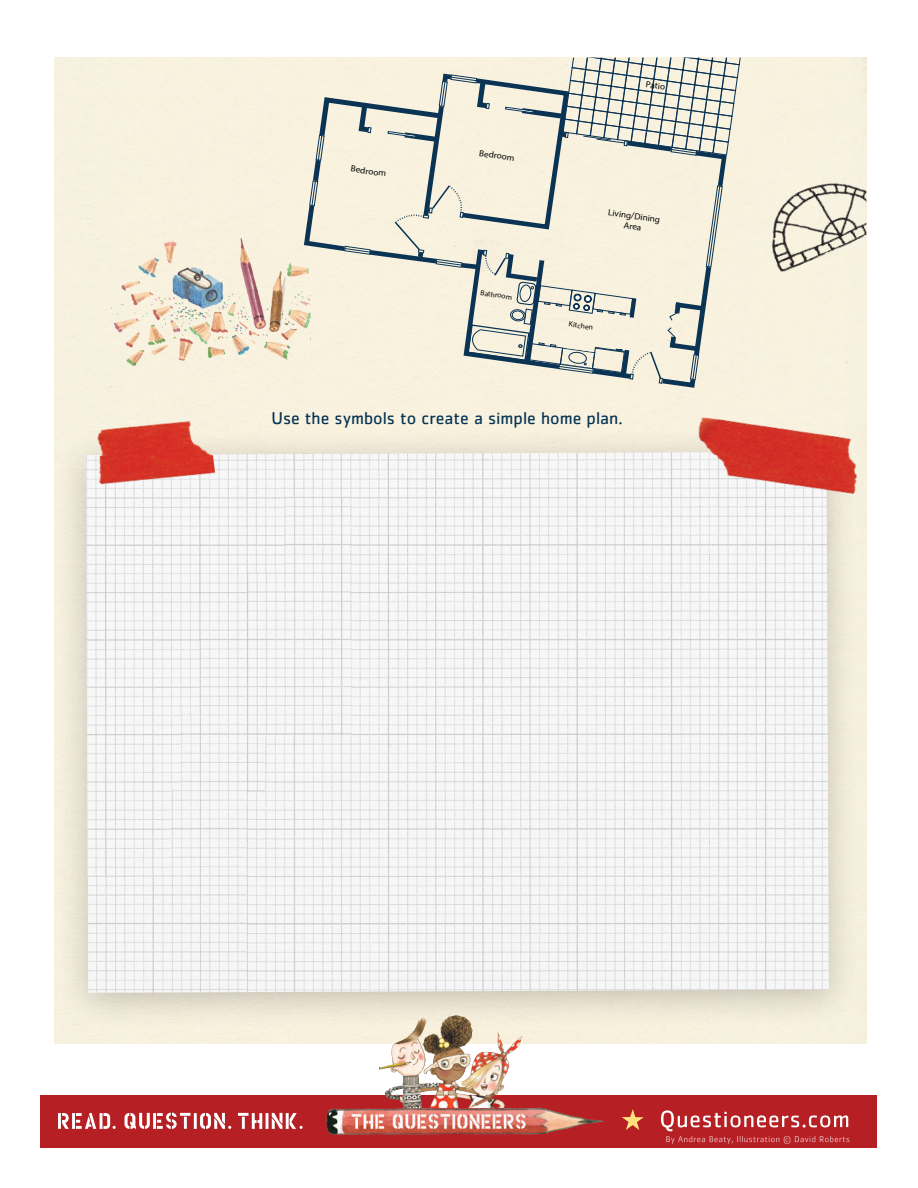
<style>
.page{position:relative;width:918px;height:1188px;background:#fff}
.page>*{position:absolute;margin:0;border:0;box-sizing:border-box;transform-origin:0 0}
.t1{font:17.85px "Cachet";color:#043354}
.t2{font:8.85px/10.6px "Myriad Pro";color:#040503;text-align:center;scale:1.04 1}
.t3{font:7.35px "Myriad Pro";color:#040503;scale:1.04 1}
</style>
<div class="page">
<svg style="left:40px;top:1095px;width:837px;height:53px;background:#ba3737"></svg>
<img style="left:458px;top:1107px;width:77px;height:2px">
<svg style="left:622px;top:1109px;width:22px;height:21px"></svg>
<svg style="left:661px;top:1110px;width:188px;height:34px;background:#c24548"></svg>
<svg style="left:58px;top:1113px;width:245px;height:16px"></svg>
<div style="left:54px;top:58px;width:812px;height:985px;background:#f8f2df"></div>
<svg style="left:287px;top:58px;width:454px;height:333px;background:#e3e0d2"></svg>
<img style="left:719px;top:126px;width:147px;height:197px">
<img style="left:112px;top:192px;width:198px;height:178px">
<div style="left:54px;top:425px;width:807px;height:606px;background:#231f20;opacity:.25"></div>
<img style="left:86px;top:452px;width:743px;height:541px">
<img style="left:670px;top:393px;width:196px;height:124px">
<img style="left:75px;top:410px;width:143px;height:104px">
<img style="left:419px;top:1014px;width:37px;height:69px">
<p class="t2" style="left:352px;top:163px;width:36px;rotate:8deg">Bedroom</p>
<p class="t2" style="left:480px;top:148px;width:36px;rotate:8deg">Bedroom</p>
<p class="t3" style="left:481px;top:288px;width:32px;rotate:8deg">Bathroom</p>
<p class="t2" style="left:647px;top:79px;width:20px;rotate:8deg">Patio</p>
<p class="t2" style="left:609px;top:207px;width:52px;rotate:8deg">Living/Dining<br>Area</p>
<p class="t3" style="left:570px;top:320px;width:25px;rotate:8deg">Kitchen</p>
<p class="t1" style="left:271px;top:407px;width:353px">Use the symbols to create a simple home plan.</p>
</div>
